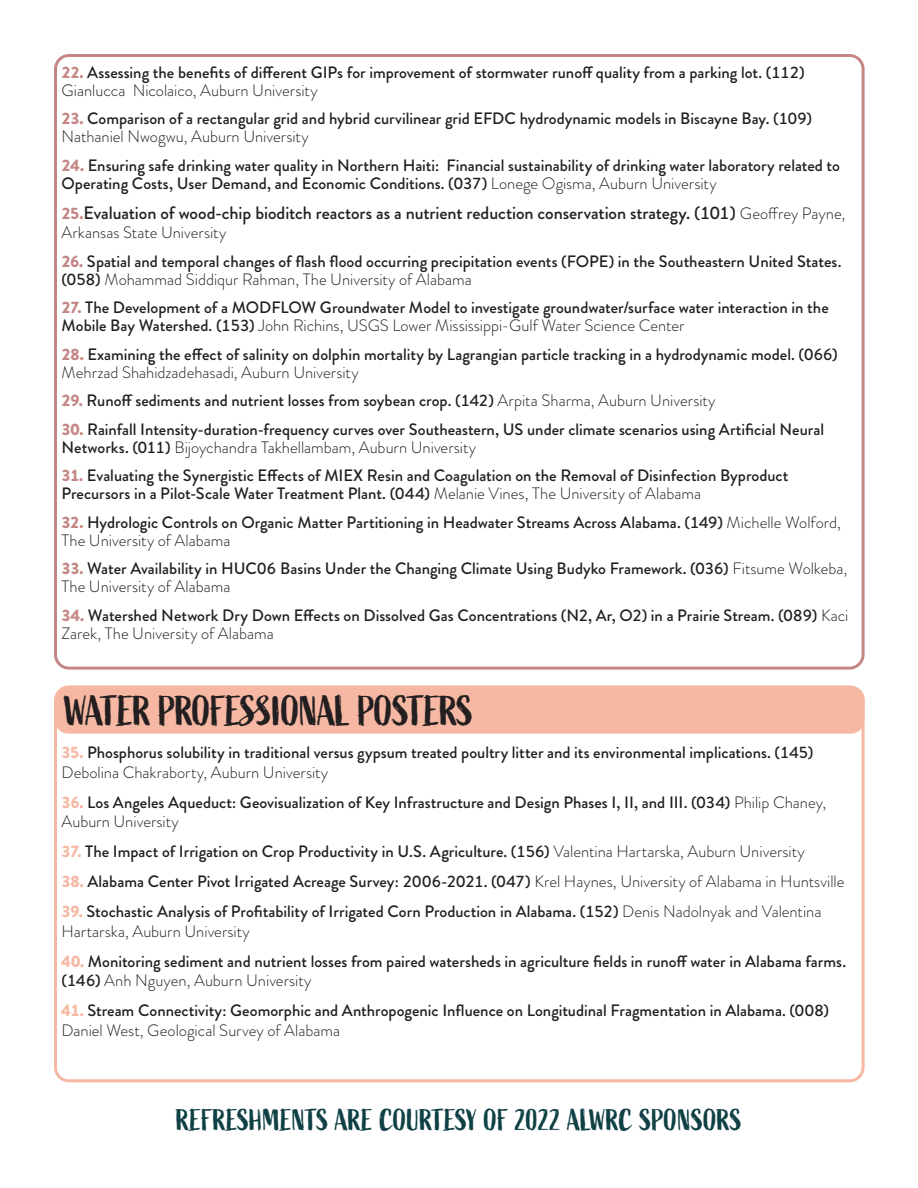
<style>
.page{position:relative;width:918px;height:1188px;background:#fff}
.page>*{position:absolute;margin:0;border:0;box-sizing:border-box;transform-origin:0 0}
.Section_Header{font:42px "Active";letter-spacing:-.03em;color:#231f20}
.t1{font:30px "Active";letter-spacing:-.01em;color:#0f4044}
.Section_Body_Text{font:500 18px "Brandon Grotesque";letter-spacing:-.005em;color:#231f20}
.Section_Body_Text-2{font:500 16.5px/18px "Brandon Grotesque";color:#231f20}
.Section_Body_Text-3{font:300 16.5px "Brandon Grotesque";color:#231f20}
.s1{font-weight:900;color:#c58786}
.s2{font-weight:300}
.s3{font-weight:900;font-size:16.5px;color:#c58786}
.s4{font-weight:300;font-size:16.5px}
.s5{font-weight:900;color:#f7b8a3}
</style>
<div class="page">
<div style="left:54px;top:54px;width:811px;height:616px;border:3px solid #c58786;border-radius:14px"></div>
<div style="left:55px;top:686px;width:810px;height:48px;background:#f7b8a3;border-radius:14px"></div>
<p class="Section_Body_Text-2" style="left:62px;top:63px;width:745px"><span class="s1">22.</span> Assessing the benefits of different GIPs for improvement of stormwater runoff quality from a parking lot. (112)<br><span class="s2">Gianlucca Nicolaico, Auburn University</span></p>
<p class="Section_Body_Text-2" style="left:62px;top:110px;width:752px"><span class="s1">23.</span> Comparison of a rectangular grid and hybrid curvilinear grid EFDC hydrodynamic models in Biscayne Bay. (109)<br><span class="s2">Nathaniel Nwogwu, Auburn University</span></p>
<p class="Section_Body_Text-2" style="left:62px;top:156px;width:780px"><span class="s1">24.</span> Ensuring safe drinking water quality in Northern Haiti: Financial sustainability of drinking water laboratory related to<br>Operating Costs, User Demand, and Economic Conditions. (037) <span class="s2">Lonege Ogisma, Auburn University</span></p>
<p class="Section_Body_Text" style="left:62px;top:200px;width:785px"><span class="s3">25.</span>Evaluation of wood-chip bioditch reactors as a nutrient reduction conservation strategy. (101) <span class="s4">Geoffrey Payne,</span></p>
<p class="Section_Body_Text-3" style="left:62px;top:221px;width:166px">Arkansas State University</p>
<p class="Section_Body_Text-2" style="left:62px;top:252px;width:781px"><span class="s1">26.</span> Spatial and temporal changes of flash flood occurring precipitation events (FOPE) in the Southeastern United States. (058) <span class="s2">Mohammad Siddiqur Rahman, The University of Alabama</span></p>
<p class="Section_Body_Text-2" style="left:62px;top:299px;width:769px"><span class="s1">27.</span> The Development of a MODFLOW Groundwater Model to investigate groundwater/surface water interaction in the<br>Mobile Bay Watershed. (153) <span class="s2">John Richins, USGS Lower Mississippi-Gulf Water Science Center</span></p>
<p class="Section_Body_Text-2" style="left:62px;top:345px;width:778px"><span class="s1">28.</span> Examining the effect of salinity on dolphin mortality by Lagrangian particle tracking in a hydrodynamic model. (066)<br><span class="s2">Mehrzad Shahidzadehasadi, Auburn University</span></p>
<p class="Section_Body_Text-2" style="left:62px;top:392px;width:656px"><span class="s1">29.</span> Runoff sediments and nutrient losses from soybean crop. (142) <span class="s2">Arpita Sharma, Auburn University</span></p>
<p class="Section_Body_Text-2" style="left:62px;top:420px;width:764px"><span class="s1">30.</span> Rainfall Intensity-duration-frequency curves over Southeastern, US under climate scenarios using Artificial Neural<br>Networks. (011) <span class="s2">Bijoychandra Takhellambam, Auburn University</span></p>
<p class="Section_Body_Text-2" style="left:62px;top:467px;width:729px"><span class="s1">31.</span> Evaluating the Synergistic Effects of MIEX Resin and Coagulation on the Removal of Disinfection Byproduct<br>Precursors in a Pilot-Scale Water Treatment Plant. (044) <span class="s2">Melanie Vines, The University of Alabama</span></p>
<p class="Section_Body_Text-2" style="left:62px;top:513px;width:781px"><span class="s1">32.</span> Hydrologic Controls on Organic Matter Partitioning in Headwater Streams Across Alabama. (149) <span class="s2">Michelle Wolford,<br>The University of Alabama</span></p>
<p class="Section_Body_Text-2" style="left:62px;top:560px;width:787px"><span class="s1">33.</span> Water Availability in HUC06 Basins Under the Changing Climate Using Budyko Framework. (036) <span class="s2">Fitsume Wolkeba,<br>The University of Alabama</span></p>
<p class="Section_Body_Text-2" style="left:62px;top:606px;width:788px"><span class="s1">34.</span> Watershed Network Dry Down Effects on Dissolved Gas Concentrations (N2, Ar, O2) in a Prairie Stream. (089) <span class="s2">Kaci<br>Zarek, The University of Alabama</span></p>
<p class="Section_Header" style="left:64px;top:688px;width:411px">WATER PROFESSIONAL POSTERS</p>
<p class="Section_Body_Text-2" style="left:62px;top:743px;width:753px;line-height:19.5px"><span class="s5">35.</span> Phosphorus solubility in traditional versus gypsum treated poultry litter and its environmental implications. (145)<br><span class="s2">Debolina Chakraborty, Auburn University</span></p>
<p class="Section_Body_Text-2" style="left:62px;top:792px;width:766px;line-height:19.5px"><span class="s5">36.</span> Los Angeles Aqueduct: Geovisualization of Key Infrastructure and Design Phases I, II, and III. (034) <span class="s2">Philip Chaney,<br>Auburn University</span></p>
<p class="Section_Body_Text-2" style="left:62px;top:843px;width:745px"><span class="s5">37.</span> The Impact of Irrigation on Crop Productivity in U.S. Agriculture. (156) <span class="s2">Valentina Hartarska, Auburn University</span></p>
<p class="Section_Body_Text-2" style="left:62px;top:873px;width:785px"><span class="s5">38.</span> Alabama Center Pivot Irrigated Acreage Survey: 2006-2021. (047) <span class="s2">Krel Haynes, University of Alabama in Huntsville</span></p>
<p class="Section_Body_Text-2" style="left:62px;top:902px;width:761px;line-height:19.5px"><span class="s5">39.</span> Stochastic Analysis of Profitability of Irrigated Corn Production in Alabama. (152) <span class="s2">Denis Nadolnyak and Valentina<br>Hartarska, Auburn University</span></p>
<p class="Section_Body_Text-2" style="left:62px;top:951px;width:786px;line-height:19.5px"><span class="s5">40.</span> Monitoring sediment and nutrient losses from paired watersheds in agriculture fields in runoff water in Alabama farms. (146) <span class="s2">Anh Nguyen, Auburn University</span></p>
<p class="Section_Body_Text-2" style="left:62px;top:1001px;width:769px;line-height:19.5px"><span class="s5">41.</span> Stream Connectivity: Geomorphic and Anthropogenic Influence on Longitudinal Fragmentation in Alabama. (008)<br><span class="s2">Daniel West, Geological Survey of Alabama</span></p>
<p class="t1" style="left:176px;top:1103px;width:567px">REFRESHMENTS ARE COURTESY OF 2022 ALWRC SPONSORS</p>
</div>
